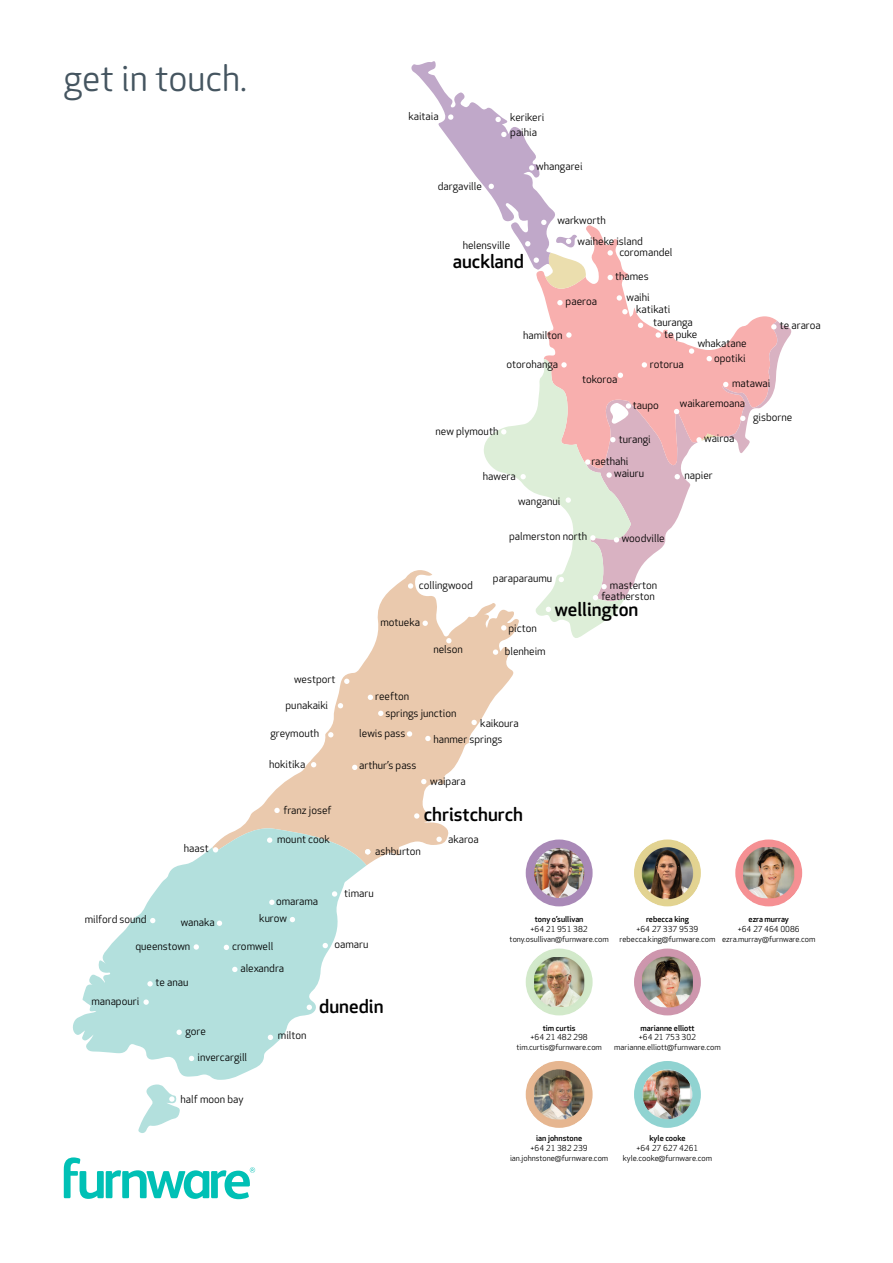
<style>
.page{position:relative;width:893px;height:1263px;background:#fff}
.page>*{position:absolute;margin:0;border:0;box-sizing:border-box;transform-origin:0 0}
.t1{font:36px "Apex Rounded";color:#455560}
.t2{font:500 18.75px "Apex Rounded";color:#000}
.t3{font:10.8px/16.4px "Apex Rounded";color:#000}
.t4{font:8.1px/9.6px "Apex Rounded";color:#000;text-align:center}
.t5{font:500 8.1px "Apex Rounded";color:#000}
</style>
<div class="page">
<svg style="left:64px;top:1157px;width:191px;height:42px"></svg>
<svg style="left:542px;top:225px;width:235px;height:96px"></svg>
<svg style="left:240px;top:570px;width:274px;height:295px"></svg>
<svg style="left:367px;top:849px;width:3px;height:5px"></svg>
<svg style="left:73px;top:828px;width:294px;height:252px;fill:#b3e0dd"></svg>
<svg style="left:267px;top:837px;width:5px;height:6px"></svg>
<svg style="left:213px;top:847px;width:5px;height:5px"></svg>
<svg style="left:332px;top:891px;width:5px;height:6px"></svg>
<svg style="left:436px;top:837px;width:6px;height:5px"></svg>
<svg style="left:414px;top:813px;width:5px;height:6px"></svg>
<svg style="left:421px;top:779px;width:5px;height:5px"></svg>
<svg style="left:425px;top:736px;width:6px;height:5px"></svg>
<svg style="left:471px;top:720px;width:6px;height:5px"></svg>
<svg style="left:352px;top:765px;width:5px;height:5px"></svg>
<svg style="left:311px;top:762px;width:5px;height:5px"></svg>
<svg style="left:368px;top:695px;width:5px;height:5px"></svg>
<svg style="left:422px;top:620px;width:6px;height:6px"></svg>
<svg style="left:408px;top:583px;width:5px;height:6px"></svg>
<svg style="left:607px;top:250px;width:6px;height:6px"></svg>
<svg style="left:607px;top:275px;width:6px;height:5px"></svg>
<svg style="left:616px;top:295px;width:6px;height:6px"></svg>
<svg style="left:622px;top:309px;width:6px;height:5px"></svg>
<svg style="left:557px;top:300px;width:6px;height:5px"></svg>
<svg style="left:446px;top:638px;width:6px;height:5px"></svg>
<svg style="left:483px;top:321px;width:309px;height:317px"></svg>
<svg style="left:493px;top:649px;width:5px;height:6px"></svg>
<svg style="left:344px;top:679px;width:5px;height:5px"></svg>
<svg style="left:338px;top:703px;width:5px;height:5px"></svg>
<svg style="left:328px;top:732px;width:5px;height:5px"></svg>
<svg style="left:407px;top:731px;width:5px;height:6px"></svg>
<svg style="left:378px;top:711px;width:5px;height:5px"></svg>
<svg style="left:323px;top:943px;width:5px;height:5px"></svg>
<svg style="left:307px;top:1005px;width:5px;height:5px"></svg>
<svg style="left:268px;top:1035px;width:5px;height:5px"></svg>
<svg style="left:189px;top:1056px;width:5px;height:5px"></svg>
<svg style="left:176px;top:1029px;width:6px;height:6px"></svg>
<svg style="left:143px;top:999px;width:6px;height:6px"></svg>
<svg style="left:194px;top:944px;width:5px;height:6px"></svg>
<svg style="left:224px;top:945px;width:5px;height:5px"></svg>
<svg style="left:232px;top:967px;width:5px;height:5px"></svg>
<svg style="left:217px;top:920px;width:5px;height:6px"></svg>
<svg style="left:290px;top:917px;width:5px;height:5px"></svg>
<svg style="left:269px;top:900px;width:6px;height:5px"></svg>
<svg style="left:147px;top:981px;width:6px;height:5px"></svg>
<svg style="left:150px;top:918px;width:5px;height:5px"></svg>
<svg style="left:138px;top:1084px;width:42px;height:49px"></svg>
<svg style="left:274px;top:808px;width:6px;height:5px"></svg>
<div style="left:634px;top:1061px;width:67px;height:67px;background:#90d3d1;border-radius:50%"></div>
<img style="left:642px;top:1069px;width:50px;height:50px;border-radius:25px">
<div style="left:526px;top:1061px;width:67px;height:67px;background:#e6b690;border-radius:50%"></div>
<img style="left:529px;top:1065px;width:60px;height:59px">
<img style="left:534px;top:1069px;width:50px;height:50px">
<div style="left:634px;top:948px;width:67px;height:67px;background:#ce96ad;border-radius:50%"></div>
<img style="left:638px;top:952px;width:59px;height:60px">
<img style="left:642px;top:956px;width:51px;height:51px">
<svg style="left:634px;top:839px;width:67px;height:67px"></svg>
<img style="left:636px;top:841px;width:63px;height:64px">
<img style="left:641px;top:846px;width:53px;height:54px">
<div style="left:526px;top:948px;width:67px;height:67px;background:#d2e9ca;border-radius:50%"></div>
<img style="left:529px;top:952px;width:60px;height:60px">
<img style="left:534px;top:957px;width:50px;height:50px">
<div style="left:526px;top:839px;width:67px;height:67px;background:#a989b7;border-radius:50%"></div>
<img style="left:534px;top:848px;width:50px;height:50px;border-radius:25px">
<div style="left:735px;top:839px;width:67px;height:67px;background:#f59093;border-radius:50%"></div>
<img style="left:739px;top:843px;width:59px;height:59px">
<img style="left:743px;top:847px;width:51px;height:51px">
<svg style="left:411px;top:61px;width:176px;height:228px"></svg>
<h1 class="t1" style="left:64px;top:58px;width:185px">get in touch.</h1>
<p class="t3" style="left:184px;top:841px;width:26px">haast</p>
<p class="t3" style="left:408px;top:108px;width:32px">kaitaia</p>
<p class="t3" style="left:510px;top:109px;width:36px">kerikeri</p>
<p class="t3" style="left:510px;top:124px;width:28px">paihia</p>
<p class="t3" style="left:438px;top:178px;width:46px">dargaville</p>
<p class="t3" style="left:463px;top:237px;width:49px">helensville</p>
<h2 class="t2" style="left:453px;top:250px;width:73px">auckland</h2>
<p class="t3" style="left:536px;top:159px;width:48px">whangarei</p>
<p class="t3" style="left:557px;top:212px;width:50px">warkworth</p>
<p class="t3" style="left:578px;top:233px;width:67px">waiheke island</p>
<p class="t3" style="left:619px;top:244px;width:55px">coromandel</p>
<p class="t3" style="left:566px;top:294px;width:33px">paeroa</p>
<p class="t3" style="left:615px;top:268px;width:35px">thames</p>
<p class="t3" style="left:627px;top:289px;width:25px">waihi</p>
<p class="t3" style="left:636px;top:302px;width:36px">katikati</p>
<p class="t3" style="left:523px;top:327px;width:41px">hamilton</p>
<p class="t3" style="left:506px;top:356px;width:53px">otorohanga</p>
<p class="t3" style="left:582px;top:372px;width:37px">tokoroa</p>
<p class="t3" style="left:653px;top:314px;width:41px">tauranga</p>
<p class="t3" style="left:664px;top:326px;width:35px">te puke</p>
<p class="t3" style="left:698px;top:335px;width:50px">whakatane</p>
<p class="t3" style="left:650px;top:356px;width:35px">rotorua</p>
<p class="t3" style="left:714px;top:350px;width:33px">opotiki</p>
<p class="t3" style="left:732px;top:376px;width:40px">matawai</p>
<p class="t3" style="left:780px;top:317px;width:42px">te araroa</p>
<p class="t3" style="left:435px;top:423px;width:64px">new plymouth</p>
<p class="t3" style="left:483px;top:468px;width:34px">hawera</p>
<p class="t3" style="left:518px;top:493px;width:44px">wanganui</p>
<p class="t3" style="left:633px;top:397px;width:28px">taupo</p>
<p class="t3" style="left:680px;top:395px;width:67px">waikaremoana</p>
<p class="t3" style="left:619px;top:431px;width:33px">turangi</p>
<p class="t3" style="left:704px;top:430px;width:32px">wairoa</p>
<p class="t3" style="left:591px;top:453px;width:39px">raethahi</p>
<p class="t3" style="left:614px;top:465px;width:31px">waiuru</p>
<p class="t3" style="left:684px;top:468px;width:30px">napier</p>
<p class="t3" style="left:753px;top:410px;width:41px">gisborne</p>
<p class="t3" style="left:509px;top:528px;width:80px">palmerston north</p>
<p class="t3" style="left:622px;top:530px;width:45px">woodville</p>
<p class="t3" style="left:294px;top:671px;width:43px">westport</p>
<p class="t3" style="left:419px;top:577px;width:55px">collingwood</p>
<p class="t3" style="left:380px;top:614px;width:41px">motueka</p>
<p class="t3" style="left:433px;top:641px;width:31px">nelson</p>
<p class="t3" style="left:493px;top:571px;width:61px">paraparaumu</p>
<p class="t3" style="left:610px;top:577px;width:49px">masterton</p>
<p class="t3" style="left:505px;top:617px;width:43px;line-height:22.5px;text-align:center">picton blenheim</p>
<p class="t3" style="left:601px;top:588px;width:55px">featherston</p>
<h2 class="t2" style="left:555px;top:598px;width:85px">wellington</h2>
<p class="t3" style="left:386px;top:688px;width:72px;text-indent:-10px">reefton<br>springs junction</p>
<p class="t3" style="left:286px;top:697px;width:44px">punakaiki</p>
<p class="t3" style="left:480px;top:715px;width:40px">kaikoura</p>
<p class="t3" style="left:270px;top:725px;width:50px">greymouth</p>
<p class="t3" style="left:359px;top:725px;width:48px">lewis pass</p>
<p class="t3" style="left:433px;top:731px;width:71px">hanmer springs</p>
<p class="t3" style="left:269px;top:757px;width:38px">hokitika</p>
<p class="t3" style="left:359px;top:757px;width:59px">arthur’s pass</p>
<p class="t3" style="left:283px;top:802px;width:50px">franz josef</p>
<p class="t3" style="left:430px;top:773px;width:37px">waipara</p>
<h2 class="t2" style="left:424px;top:803px;width:101px">christchurch</h2>
<p class="t3" style="left:277px;top:831px;width:54px">mount cook</p>
<p class="t3" style="left:448px;top:831px;width:32px">akaroa</p>
<p class="t3" style="left:276px;top:893px;width:44px">omarama</p>
<p class="t3" style="left:375px;top:843px;width:47px">ashburton</p>
<p class="t3" style="left:344px;top:886px;width:31px">timaru</p>
<p class="t3" style="left:181px;top:914px;width:36px">wanaka</p>
<p class="t3" style="left:259px;top:911px;width:29px">kurow</p>
<p class="t3" style="left:85px;top:911px;width:64px">milford sound</p>
<p class="t3" style="left:135px;top:938px;width:56px">queenstown</p>
<p class="t3" style="left:155px;top:975px;width:35px">te anau</p>
<p class="t3" style="left:92px;top:994px;width:49px">manapouri</p>
<p class="t3" style="left:185px;top:1024px;width:22px">gore</p>
<p class="t3" style="left:198px;top:1049px;width:51px">invercargill</p>
<p class="t3" style="left:181px;top:1091px;width:65px">half moon bay</p>
<p class="t3" style="left:232px;top:938px;width:43px">cromwell</p>
<p class="t3" style="left:240px;top:960px;width:45px">alexandra</p>
<p class="t3" style="left:278px;top:1028px;width:30px">milton</p>
<p class="t3" style="left:334px;top:936px;width:36px">oamaru</p>
<h2 class="t2" style="left:319px;top:996px;width:66px">dunedin</h2>
<p class="t5" style="left:535px;top:915px;width:50px">tony o’sullivan</p>
<p class="t4" style="left:510px;top:924px;width:101px">+64 21 951 382 tony.osullivan@furnware.com</p>
<p class="t5" style="left:646px;top:915px;width:44px">rebecca king</p>
<p class="t4" style="left:620px;top:924px;width:97px">+64 27 337 9539 rebecca.king@furnware.com</p>
<p class="t5" style="left:748px;top:915px;width:42px">ezra murray</p>
<p class="t4" style="left:722px;top:924px;width:95px">+64 27 464 0086 ezra.murray@furnware.com</p>
<p class="t5" style="left:543px;top:1023px;width:34px">tim curtis</p>
<p class="t4" style="left:516px;top:1033px;width:87px">+64 21 482 298 tim.curtis@furnware.com</p>
<p class="t5" style="left:640px;top:1023px;width:56px">marianne elliott</p>
<p class="t4" style="left:614px;top:1032px;width:108px">+64 21 753 302 marianne.elliott@furnware.com</p>
<p class="t5" style="left:536px;top:1134px;width:47px">ian johnstone</p>
<p class="t4" style="left:510px;top:1143px;width:100px">+64 21 382 239 ian.johnstone@furnware.com</p>
<p class="t5" style="left:649px;top:1134px;width:38px">kyle cooke</p>
<p class="t4" style="left:623px;top:1143px;width:91px">+64 27 627 4261 kyle.cooke@furnware.com</p>
</div>
